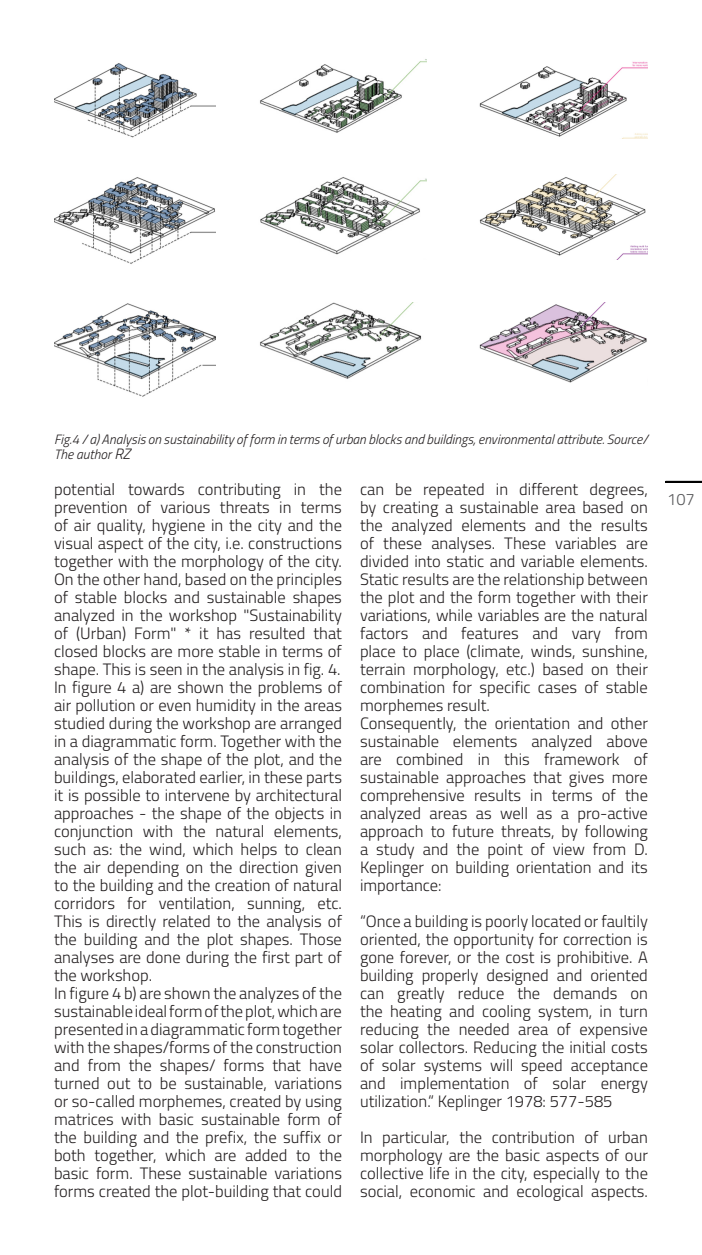
<style>
.page{position:relative;width:702px;height:1255px;background:#fff}
.page>*{position:absolute;margin:0;border:0;box-sizing:border-box;transform-origin:0 0}
.t1{font:300 16.5px/18px "Titillium";color:#231f20}
.t2{font:300 16.5px "Titillium";color:#57585a}
.t3{font:italic 300 13.5px/15px "Titillium";color:#231f20}
.s1{font-size:15px}
</style>
<div class="page">
<hr style="left:665px;top:480px;width:37px;height:2px;background:#57585a">
<hr style="left:665px;top:481px;width:37px;height:1px;background:#000">
<img style="left:54px;top:63px;width:161px;height:75px">
<img style="left:54px;top:177px;width:161px;height:87px">
<img style="left:54px;top:303px;width:161px;height:94px">
<img style="left:260px;top:59px;width:166px;height:74px">
<img style="left:260px;top:177px;width:166px;height:78px">
<img style="left:260px;top:302px;width:162px;height:77px">
<img style="left:479px;top:61px;width:169px;height:78px">
<img style="left:479px;top:175px;width:169px;height:84px">
<img style="left:479px;top:302px;width:168px;height:81px">
<p class="t3" style="left:54px;top:431px;width:595px">Fig.4 / a) Analysis on sustainability of form in terms of urban blocks and buildings, environmental attribute. Source/<br>The author <span class="s1">RZ</span></p>
<p class="t1" style="left:54px;top:479px;width:289px">potential towards contributing in the prevention of various threats in terms of air quality, hygiene in the city and the visual aspect of the city, i.e. constructions together with the morphology of the city.<br>On the other hand, based on the principles of stable blocks and sustainable shapes analyzed in the workshop "Sustainability of (Urban) Form" * it has resulted that closed blocks are more stable in terms of shape. This is seen in the analysis in fig. 4.<br>In figure 4 a) are shown the problems of air pollution or even humidity in the areas studied during the workshop are arranged in a diagrammatic form. Together with the analysis of the shape of the plot, and the buildings, elaborated earlier, in these parts it is possible to intervene by architectural approaches - the shape of the objects in conjunction with the natural elements, such as: the wind, which helps to clean the air depending on the direction given to the building and the creation of natural corridors for ventilation, sunning, etc.<br>This is directly related to the analysis of the building and the plot shapes. Those analyses are done during the first part of the workshop.<br>In figure 4 b) are shown the analyzes of the sustainable ideal form of the plot, which are presented in a diagrammatic form together with the shapes/forms of the construction and from the shapes/ forms that have turned out to be sustainable, variations or so-called morphemes, created by using matrices with basic sustainable form of the building and the prefix, the suffix or both together, which are added to the basic form. These sustainable variations forms created the plot-building that could</p>
<p class="t1" style="left:360px;top:479px;width:289px">can be repeated in different degrees, by creating a sustainable area based on the analyzed elements and the results of these analyses. These variables are divided into static and variable elements.<br>Static results are the relationship between the plot and the form together with their variations, while variables are the natural factors and features and vary from place to place (climate, winds, sunshine, terrain morphology, etc.) based on their combination for specific cases of stable morphemes result.<br>Consequently, the orientation and other sustainable elements analyzed above are combined in this framework of sustainable approaches that gives more comprehensive results in terms of the analyzed areas as well as a pro-active approach to future threats, by following a study and the point of view from D.<br>Keplinger on building orientation and its importance:</p>
<p class="t1" style="left:360px;top:911px;width:289px;text-align:justify">“Once a building is poorly located or faultily oriented, the opportunity for correction is gone forever, or the cost is prohibitive. A building properly designed and oriented can greatly reduce the demands on the heating and cooling system, in turn reducing the needed area of expensive solar collectors. Reducing the initial costs of solar systems will speed acceptance and implementation of solar energy utilization.“ Keplinger 1978: 577-585</p>
<p class="t1" style="left:360px;top:1127px;width:289px;text-align:justify">In particular, the contribution of urban morphology are the basic aspects of our collective life in the city, especially to the social, economic and ecological aspects.</p>
<p class="t2" style="left:667px;top:487px;width:29px">107</p>
</div>
